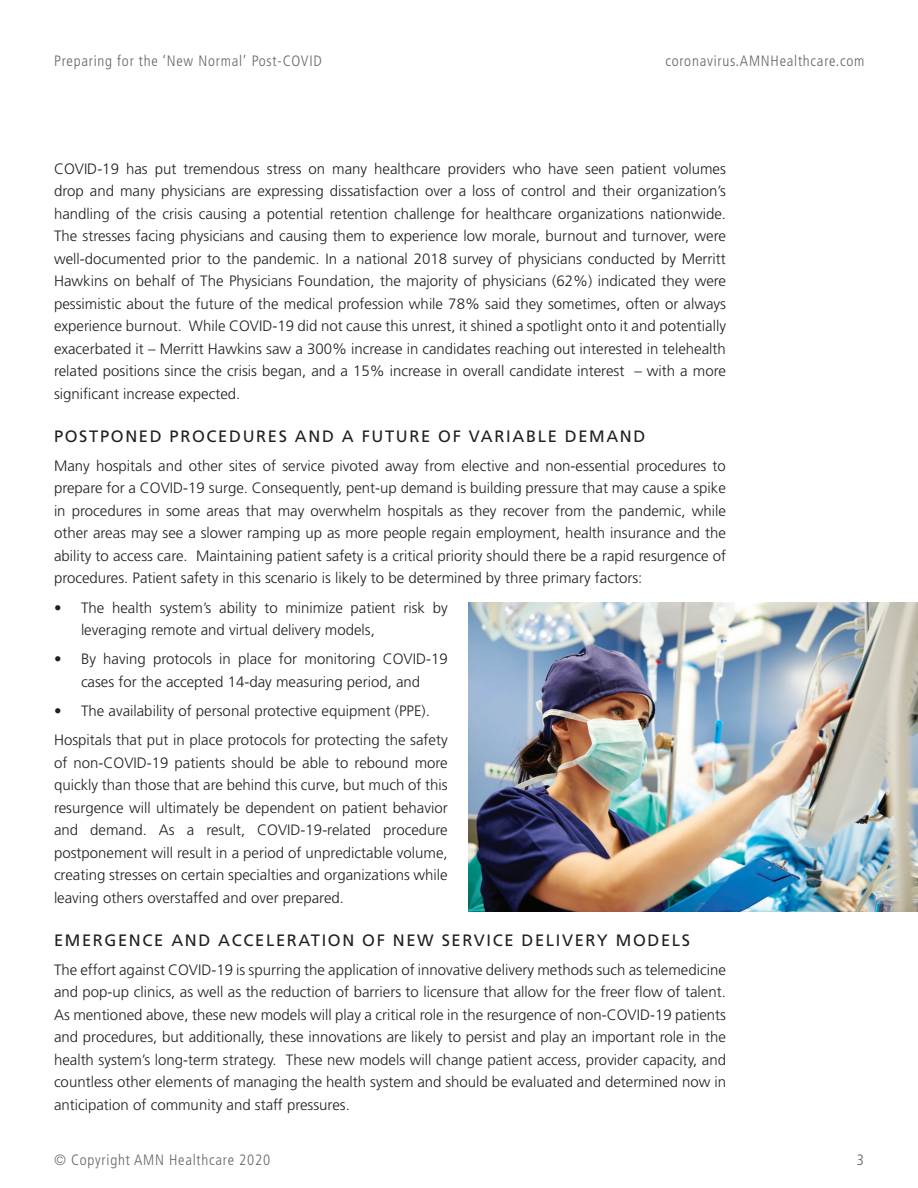
<style>
.page{position:relative;width:918px;height:1188px;background:#fff}
.page>*{position:absolute;margin:0;border:0;box-sizing:border-box;transform-origin:0 0}
.t1{font:16.5px "Frutiger";letter-spacing:.1em;color:#231f20}
.t2{font:300 15px/22.5px "Frutiger";color:#231f20;text-align:justify}
.t3{font:300 condensed 15px "Frutiger";letter-spacing:.05em;color:#64656a}
</style>
<div class="page">
<img style="left:468px;top:602px;width:450px;height:309px">
<p class="t3" style="left:54px;top:52px;width:269px">Preparing for the ‘New Normal’ Post-COVID</p>
<p class="t3" style="left:665px;top:52px;width:201px">coronavirus.AMNHealthcare.com</p>
<p class="t2" style="left:54px;top:157px;width:674px">COVID-19 has put tremendous stress on many healthcare providers who have seen patient volumes drop and many physicians are expressing dissatisfaction over a loss of control and their organization’s handling of the crisis causing a potential retention challenge for healthcare organizations nationwide.<br>The stresses facing physicians and causing them to experience low morale, burnout and turnover, were well-documented prior to the pandemic. In a national 2018 survey of physicians conducted by Merritt Hawkins on behalf of The Physicians Foundation, the majority of physicians (62%) indicated they were pessimistic about the future of the medical profession while 78% said they sometimes, often or always experience burnout. While COVID-19 did not cause this unrest, it shined a spotlight onto it and potentially exacerbated it – Merritt Hawkins saw a 300% increase in candidates reaching out interested in telehealth related positions since the crisis began, and a 15% increase in overall candidate interest – with a more significant increase expected.</p>
<p class="t1" style="left:54px;top:426px;width:593px">POSTPONED PROCEDURES AND A FUTURE OF VARIABLE DEMAND</p>
<p class="t2" style="left:54px;top:454px;width:674px">Many hospitals and other sites of service pivoted away from elective and non-essential procedures to prepare for a COVID-19 surge. Consequently, pent-up demand is building pressure that may cause a spike in procedures in some areas that may overwhelm hospitals as they recover from the pandemic, while other areas may see a slower ramping up as more people regain employment, health insurance and the ability to access care. Maintaining patient safety is a critical priority should there be a rapid resurgence of procedures. Patient safety in this scenario is likely to be determined by three primary factors:</p>
<p class="t2" style="left:81px;top:596px;width:368px;text-indent:-27px">• The health system’s ability to minimize patient risk by leveraging remote and virtual delivery models,</p>
<p class="t2" style="left:54px;top:648px;width:395px;text-align:center">• By having protocols in place for monitoring COVID-19 cases for the accepted 14-day measuring period, and</p>
<p class="t2" style="left:54px;top:696px;width:395px;line-height:29.2px">• The availability of personal protective equipment (PPE).<br>Hospitals that put in place protocols for protecting the safety</p>
<p class="t2" style="left:54px;top:751px;width:395px">of non-COVID-19 patients should be able to rebound more quickly than those that are behind this curve, but much of this resurgence will ultimately be dependent on patient behavior and demand. As a result, COVID-19-related procedure postponement will result in a period of unpredictable volume, creating stresses on certain specialties and organizations while leaving others overstaffed and over prepared.</p>
<p class="t1" style="left:54px;top:930px;width:638px">EMERGENCE AND ACCELERATION OF NEW SERVICE DELIVERY MODELS</p>
<p class="t2" style="left:54px;top:958px;width:674px">The effort against COVID-19 is spurring the application of innovative delivery methods such as telemedicine and pop-up clinics, as well as the reduction of barriers to licensure that allow for the freer flow of talent.<br>As mentioned above, these new models will play a critical role in the resurgence of non-COVID-19 patients and procedures, but additionally, these innovations are likely to persist and play an important role in the health system’s long-term strategy. These new models will change patient access, provider capacity, and countless other elements of managing the health system and should be evaluated and determined now in anticipation of community and staff pressures.</p>
<p class="t3" style="left:54px;top:1151px;width:218px">© Copyright AMN Healthcare 2020</p>
<p class="t3" style="left:857px;top:1151px;width:9px">3</p>
</div>
